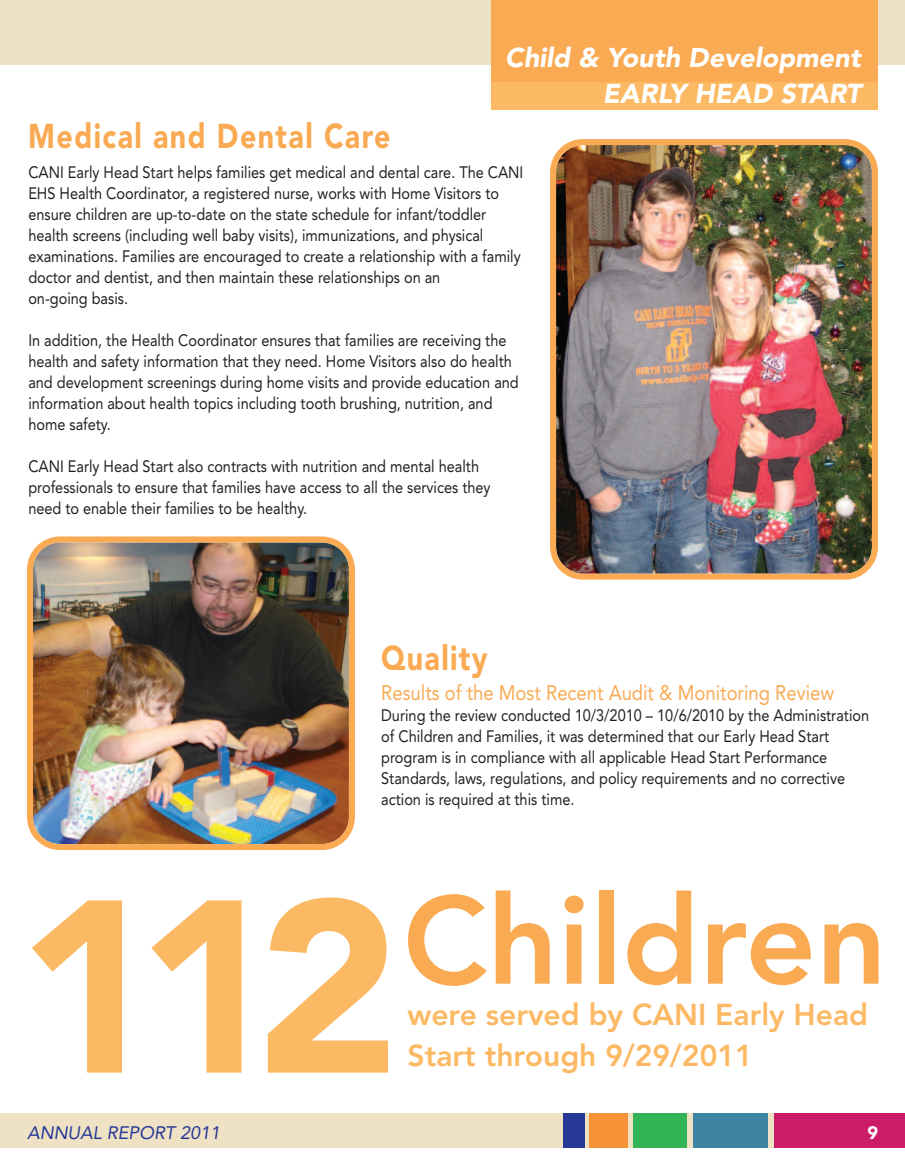
<style>
.page{position:relative;width:905px;height:1175px;background:#fff}
.page>*{position:absolute;margin:0;border:0;box-sizing:border-box;transform-origin:0 0}
.t1{font:800 123.15px "Avenir";color:#f9aa53}
.t2{font:900 34.2px "Avenir";letter-spacing:.05em;color:#f9aa53;scale:.83 1}
.t3{font:800 30px/40.5px "Avenir";color:#fcb964}
.t4{font:italic 900 27px/35.4px "Avenir";color:#fff;text-align:right}
.t5{font:21px "Avenir";color:#f9aa53;scale:.88 1}
.t6{font:italic 18px "Avenir";color:#263996}
.t7{font:900 18px "Avenir";color:#fff}
.t8{font:16.5px/21px "Avenir";color:#231f20;scale:.88 1}
.s1{font-weight:900;font-size:243.15px;color:#fcb964}
</style>
<div class="page">
<div style="left:0;top:1113px;width:904px;height:35px;background:#efe2c4"></div>
<div style="left:773px;top:1113px;width:131px;height:35px;background:#cc1b68"></div>
<div style="left:693px;top:1113px;width:74px;height:35px;background:#3c84a1"></div>
<div style="left:633px;top:1113px;width:54px;height:35px;background:#32b457"></div>
<div style="left:589px;top:1113px;width:38px;height:35px;background:#f69238"></div>
<div style="left:563px;top:1113px;width:21px;height:35px;background:#263996"></div>
<div style="left:0;top:0;width:904px;height:64px;background:#efe2c4"></div>
<div style="left:491px;top:0;width:386px;height:109px;background:#fcb964"></div>
<div style="left:491px;top:0;width:386px;height:81px;background:#f9aa53"></div>
<img style="left:550px;top:139px;width:328px;height:440px">
<img style="left:27px;top:536px;width:328px;height:314px">
<h3 class="t4" style="left:505px;top:42px;width:357px">Child &amp; Youth Development<br>EARLY HEAD START</h3>
<h2 class="t2" style="left:28px;top:122px;width:438px">Medical and Dental Care</h2>
<p class="t8" style="left:28px;top:163px;width:564px">CANI Early Head Start helps families get medical and dental care. The CANI EHS Health Coordinator, a registered nurse, works with Home Visitors to ensure children are up-to-date on the state schedule for infant/toddler health screens (including well baby visits), immunizations, and physical examinations. Families are encouraged to create a relationship with a family doctor and dentist, and then maintain these relationships on an<br>on-going basis.</p>
<p class="t8" style="left:28px;top:331px;width:559px">In addition, the Health Coordinator ensures that families are receiving the health and safety information that they need. Home Visitors also do health and development screenings during home visits and provide education and information about health topics including tooth brushing, nutrition, and home safety.</p>
<p class="t8" style="left:28px;top:457px;width:527px">CANI Early Head Start also contracts with nutrition and mental health professionals to ensure that families have access to all the services they need to enable their families to be healthy.</p>
<h2 class="t2" style="left:381px;top:644px;width:130px">Quality</h2>
<p class="t5" style="left:381px;top:684px;width:516px">Results of the Most Recent Audit &amp; Monitoring Review</p>
<p class="t8" style="left:381px;top:706px;width:556px">During the review conducted 10/3/2010 – 10/6/2010 by the Administration of Children and Families, it was determined that our Early Head Start program is in compliance with all applicable Head Start Performance Standards, laws, regulations, and policy requirements and no corrective action is required at this time.</p>
<h1 class="t1" style="left:17px;top:890px;width:871px"><span class="s1">112</span>Children</h1>
<h3 class="t3" style="left:407px;top:997px;width:462px">were served by CANI Early Head<br>Start through 9/29/2011</h3>
<p class="t6" style="left:27px;top:1125px;width:195px">ANNUAL REPORT 2011</p>
<p class="t7" style="left:867px;top:1125px;width:12px">9</p>
</div>
